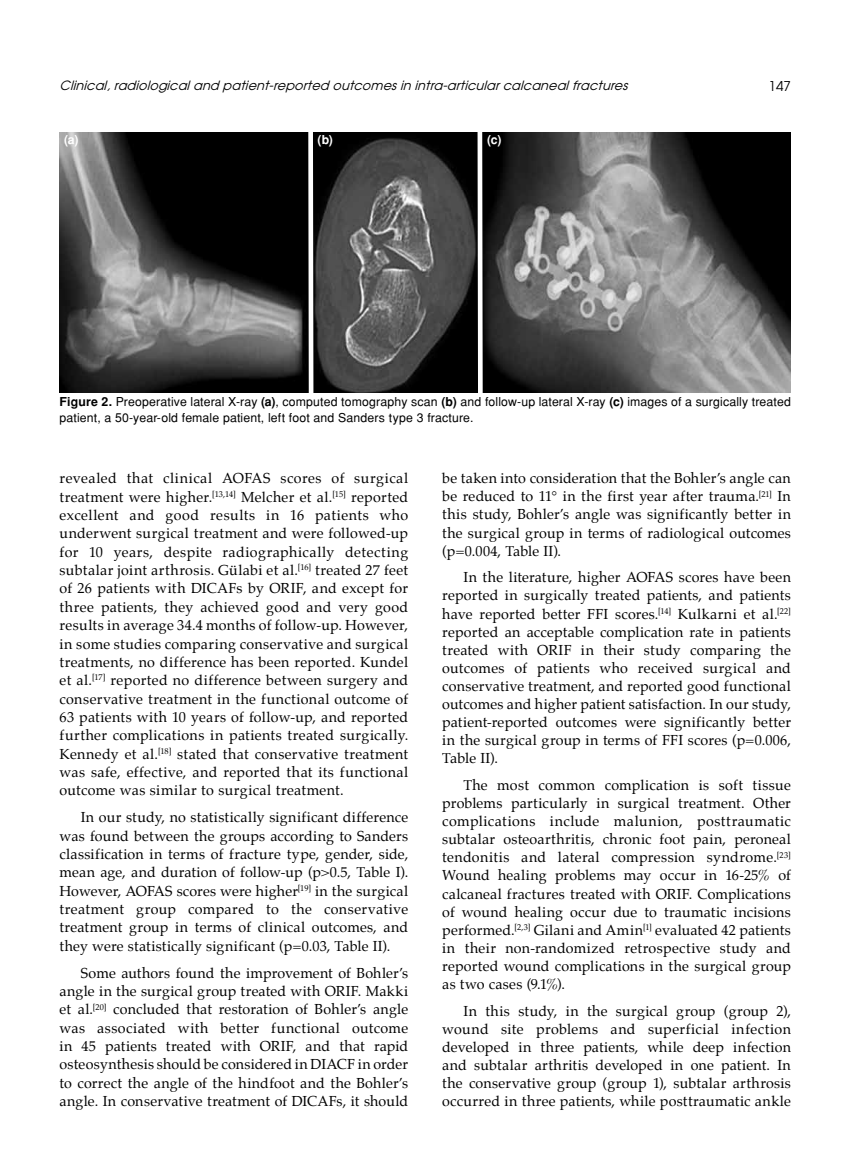
<style>
.page{position:relative;width:859px;height:1170px;background:#fff}
.page>*{position:absolute;margin:0;border:0;box-sizing:border-box;transform-origin:0 0}
.t1{font:14.25px/18.3px "Palatino";letter-spacing:.015em;color:#000;text-align:justify}
.t2{font:13.5px "Avant Garde Tr";color:#000}
.t3{font:italic 12.75px "Avant Garde Tr";color:#000}
.t4{font:12.3px/15.3px "Helvetica Normal Tr";letter-spacing:.01em;color:#000}
.t5{font:700 12.3px "Helvetica Tr";color:#fff}
.s1{font-family:"Helvetica Tr";font-weight:700}
</style>
<div class="page">
<img style="left:60px;top:133px;width:731px;height:259px">
<svg style="left:308px;top:132px;width:5px;height:261px"></svg>
<svg style="left:477px;top:132px;width:6px;height:261px"></svg>
<p class="t3" style="left:60px;top:78px;width:573px">Clinical,radiologicaland patient-reported outcomesin intra-articularcalcanealfractures</p>
<p class="t2" style="left:768px;top:77px;width:24px">147</p>
<p class="t5" style="left:64px;top:132px;width:16px">(a)</p>
<p class="t5" style="left:318px;top:132px;width:17px">(b)</p>
<p class="t5" style="left:487px;top:132px;width:16px">(c)</p>
<p class="t4" style="left:60px;top:394px;width:733px"><span class="s1">Figure 2.</span> Preoperative lateral X-ray <span class="s1">(a)</span>, computed tomography scan <span class="s1">(b)</span> and follow-up lateral X-ray <span class="s1">(c)</span> images of a surgically treated patient, a 50-year-old female patient, left foot and Sanders type 3 fracture.</p>
<p class="t1" style="left:60px;top:470px;width:350px">revealed that clinical AOFAS scores of surgical treatment were higher.<sup>[13,14]</sup> Melcher et al.<sup>[15]</sup> reported excellent and good results in 16 patients who underwent surgical treatment and were followed-up for 10 years, despite radiographically detecting subtalar joint arthrosis. Gülabi et al.<sup>[16]</sup> treated 27 feet of 26 patients with DICAFs by ORIF, and except for three patients, they achieved good and very good results in average 34.4 months of follow-up. However, in some studies comparing conservative and surgical treatments, no difference has been reported. Kundel et al.<sup>[17]</sup> reported no difference between surgery and conservative treatment in the functional outcome of 63 patients with 10 years of follow-up, and reported further complications in patients treated surgically.<br>Kennedy et al.<sup>[18]</sup> stated that conservative treatment was safe, effective, and reported that its functional outcome was similar to surgical treatment.</p>
<p class="t1" style="left:60px;top:809px;width:350px;text-indent:21px">In our study, no statistically significant difference was found between the groups according to Sanders classification in terms of fracture type, gender, side, mean age, and duration of follow-up (p&gt;0.5, Table I).<br>However, AOFAS scores were higher<sup>[19]</sup> in the surgical treatment group compared to the conservative treatment group in terms of clinical outcomes, and they were statistically significant (p=0.03, Table II).</p>
<p class="t1" style="left:60px;top:964px;width:350px;text-indent:21px">Some authors found the improvement of Bohler’s angle in the surgical group treated with ORIF. Makki et al.<sup>[20]</sup> concluded that restoration of Bohler’s angle was associated with better functional outcome in 45 patients treated with ORIF, and that rapid osteosynthesis should be considered in DIACF in order to correct the angle of the hindfoot and the Bohler’s angle. In conservative treatment of DICAFs, it should</p>
<p class="t1" style="left:442px;top:470px;width:350px">be taken into consideration that the Bohler’s angle can be reduced to 11° in the first year after trauma.<sup>[21]</sup> In this study, Bohler’s angle was significantly better in the surgical group in terms of radiological outcomes (p=0.004, Table II).</p>
<p class="t1" style="left:442px;top:569px;width:350px;text-indent:21px">In the literature, higher AOFAS scores have been reported in surgically treated patients, and patients have reported better FFI scores.<sup>[14]</sup> Kulkarni et al.<sup>[22] </sup>reported an acceptable complication rate in patients treated with ORIF in their study comparing the outcomes of patients who received surgical and conservative treatment, and reported good functional outcomes and higher patient satisfaction. In our study, patient-reported outcomes were significantly better in the surgical group in terms of FFI scores (p=0.006, Table II).</p>
<p class="t1" style="left:442px;top:777px;width:350px;text-indent:21px">The most common complication is soft tissue problems particularly in surgical treatment. Other complications include malunion, posttraumatic subtalar osteoarthritis, chronic foot pain, peroneal tendonitis and lateral compression syndrome.<sup>[23] </sup>Wound healing problems may occur in 16-25% of calcaneal fractures treated with ORIF. Complications of wound healing occur due to traumatic incisions performed.<sup>[2,3]</sup> Gilani and Amin<sup>[1]</sup> evaluated 42 patients in their non-randomized retrospective study and reported wound complications in the surgical group as two cases (9.1%).</p>
<p class="t1" style="left:442px;top:1002px;width:350px;text-indent:21px">In this study, in the surgical group (group 2), wound site problems and superficial infection developed in three patients, while deep infection and subtalar arthritis developed in one patient. In the conservative group (group 1), subtalar arthrosis occurred in three patients, while posttraumatic ankle</p>
</div>
